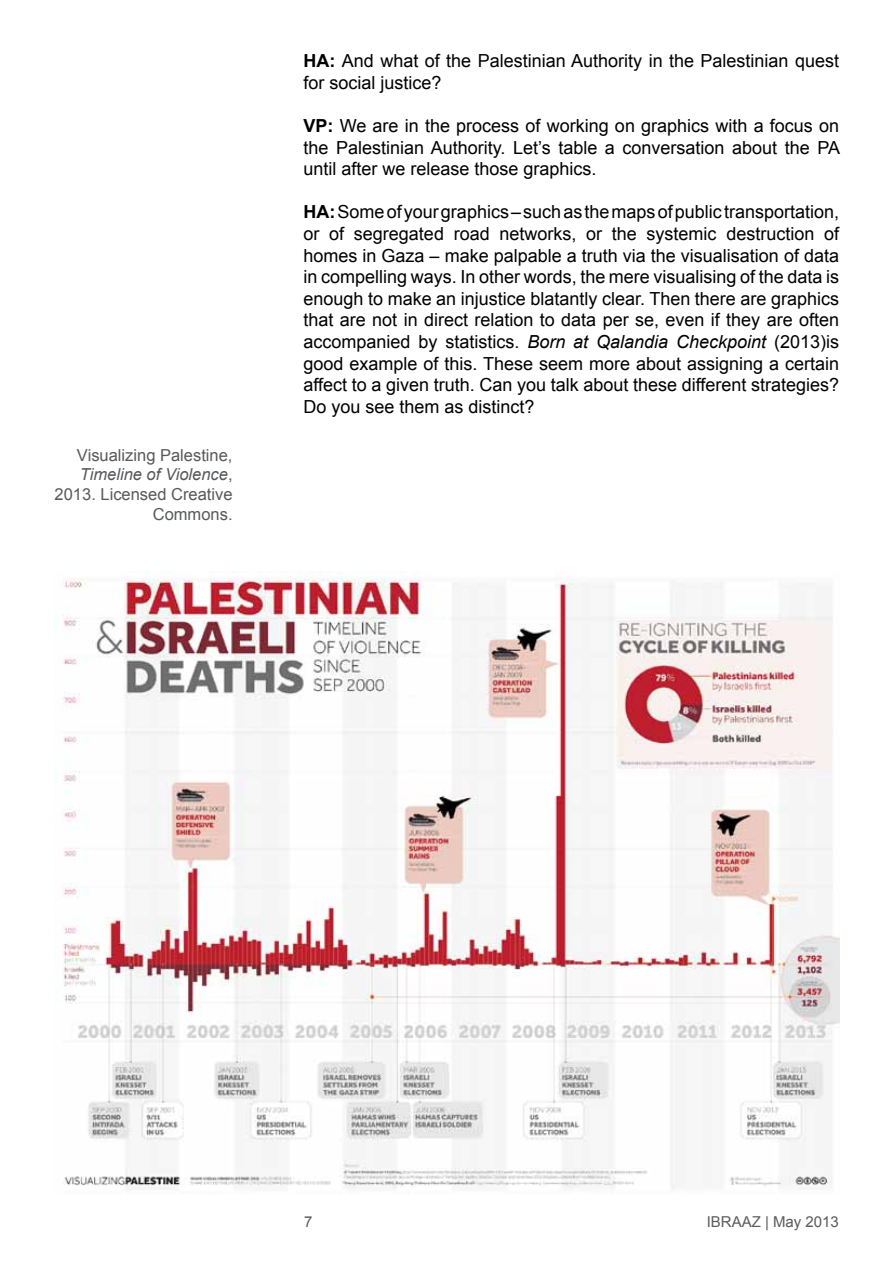
<style>
.page{position:relative;width:893px;height:1263px;background:#fff}
.page>*{position:absolute;margin:0;border:0;box-sizing:border-box;transform-origin:0 0}
.t1{font:18px/21.6px "Arial";color:#000;text-align:justify}
.t2{font:16.5px/19.8px "Arial";color:#58595b;text-align:right}
.t3{font:15px "Arial";color:#5a5b5d}
.s1{font-style:italic}
.s2{font-weight:700}
</style>
<div class="page">
<img style="left:63px;top:572px;width:776px;height:618px">
<p class="t2" style="left:55px;top:445px;width:179px">Visualizing Palestine,<br><span class="s1">Timeline of Violence</span>,<br>2013. Licensed Creative<br>Commons.</p>
<p class="t1" style="left:303px;top:50px;width:537px"><span class="s2">HA:</span> And what of the Palestinian Authority in the Palestinian quest for social justice?</p>
<p class="t1" style="left:303px;top:115px;width:538px"><span class="s2">VP:</span> We are in the process of working on graphics with a focus on the Palestinian Authority. Let’s table a conversation about the PA until after we release those graphics.</p>
<p class="t1" style="left:303px;top:201px;width:537px"><span class="s2">HA:</span> Some of your graphics – such as the maps of public transportation, or of segregated road networks, or the systemic destruction of homes in Gaza – make palpable a truth via the visualisation of data in compelling ways. In other words, the mere visualising of the data is enough to make an injustice blatantly clear. Then there are graphics that are not in direct relation to data per se, even if they are often accompanied by statistics. <span class="s1">Born at Qalandia Checkpoint</span> (2013)is good example of this. These seem more about assigning a certain affect to a given truth. Can you talk about these different strategies?<br>Do you see them as distinct?</p>
<p class="t3" style="left:304px;top:1212px;width:10px">7</p>
<p class="t3" style="left:707px;top:1212px;width:134px">IBRAAZ | May 2013</p>
</div>
